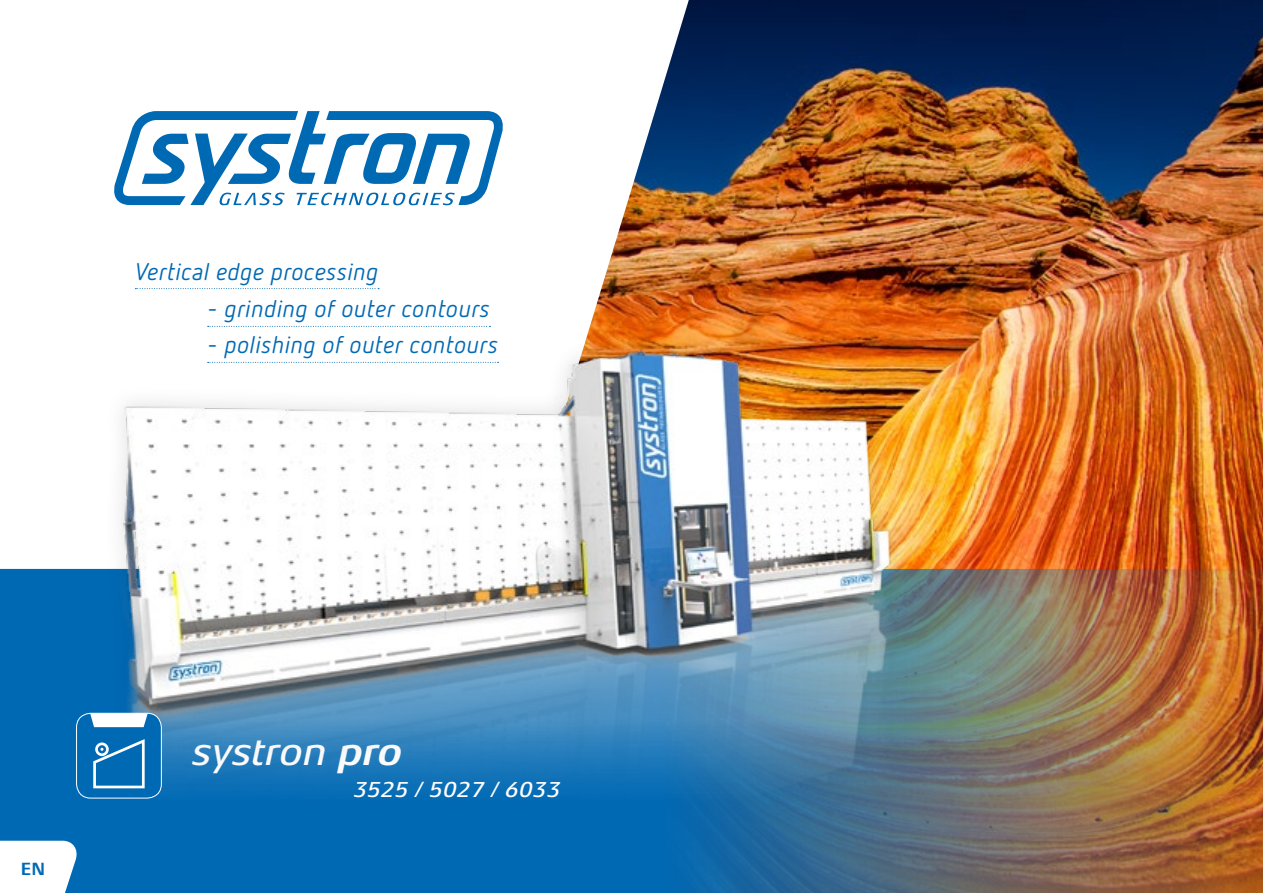
<style>
.page{position:relative;width:1263px;height:893px;background:#fff}
.page>*{position:absolute;margin:0;border:0;box-sizing:border-box;transform-origin:0 0}
.t1{font:italic 500 38.7px "Aeonis LT Pro";color:#fff}
.t2{font:italic 24px "Netto Pro";letter-spacing:.01em;color:#0069b4}
.t3{font:italic 500 22.35px "Aeonis LT Pro";color:#fff}
.t4{font:700 18px "Aeonis LT Pro";color:#0069b4}
.s1{font-weight:700}
</style>
<div class="page">
<img style="left:423px;top:0;width:840px;height:569px">
<svg style="left:114px;top:111px;width:390px;height:94px"></svg>
<img style="left:0;top:569px;width:1263px;height:324px">
<svg style="left:0;top:839px;width:84px;height:54px"></svg>
<img style="left:74px;top:325px;width:845px;height:503px">
<div style="left:77px;top:713px;width:84px;height:85px;background:#0069b4;border-radius:14px"></div>
<svg style="left:90px;top:715px;width:58px;height:12px"></svg>
<div style="left:76px;top:713px;width:86px;height:85px;border:1px solid #fff;border-radius:14px"></div>
<svg style="left:93px;top:739px;width:52px;height:49px"></svg>
<svg style="left:135px;top:288px;width:244px;height:1px"></svg>
<svg style="left:208px;top:326px;width:282px;height:1px"></svg>
<svg style="left:208px;top:362px;width:291px;height:1px"></svg>
<p class="t2" style="left:135px;top:256px;width:245px">Vertical edge processing</p>
<p class="t2" style="left:207px;top:293px;width:284px">- grinding of outer contours</p>
<p class="t2" style="left:207px;top:329px;width:292px">- polishing of outer contours</p>
<p class="t4" style="left:21px;top:859px;width:26px">EN</p>
<h1 class="t1" style="left:193px;top:731px;width:211px">systron <span class="s1">pro</span></h1>
<p class="t3" style="left:354px;top:778px;width:209px">3525 / 5027 / 6033</p>
</div>
